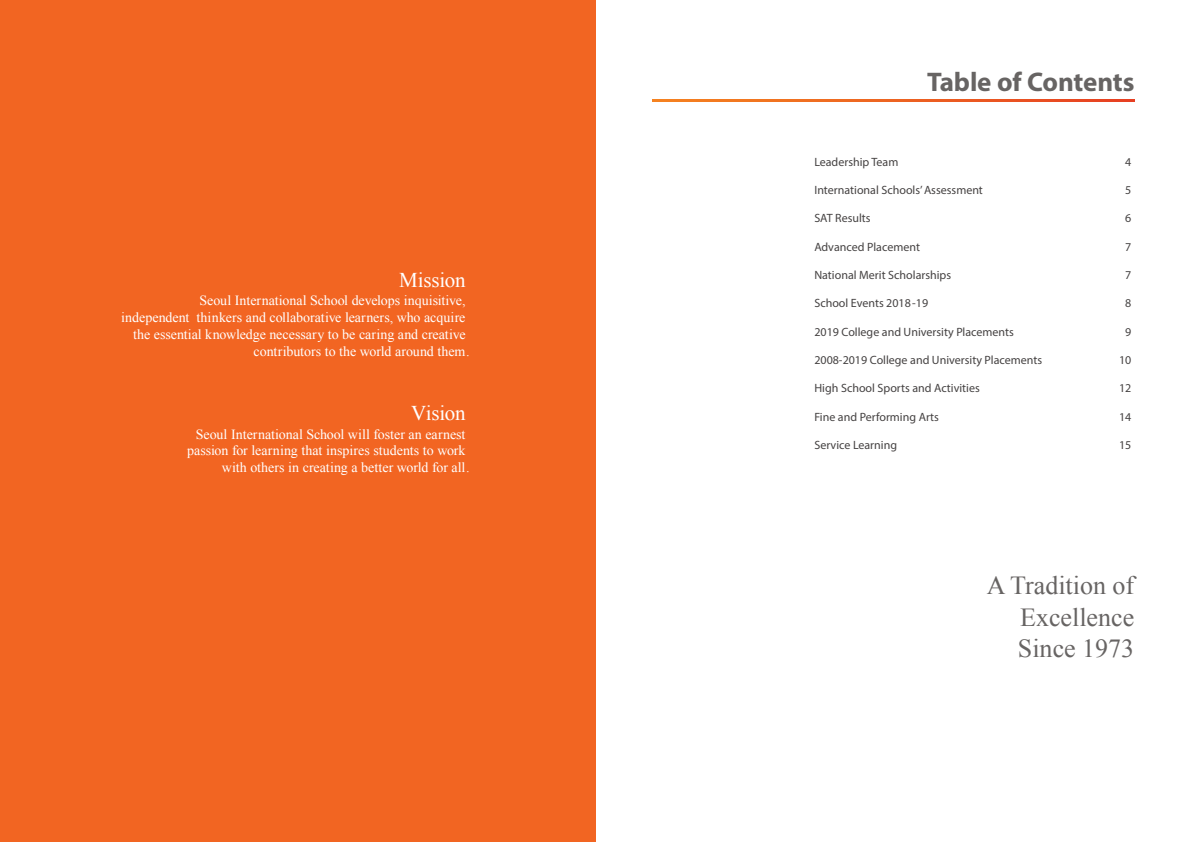
<style>
.page{position:relative;width:1191px;height:842px;background:#fff}
.page>*{position:absolute;margin:0;border:0;box-sizing:border-box;transform-origin:0 0}
.t1{font:700 27px "Myriad Pro";letter-spacing:-.005em;color:#676463}
.t2{font:26px/31.2px "Times New Roman";color:#676463;text-align:justify}
.t3{font:21px "Times New Roman";letter-spacing:-.01em;color:#fff}
.t4{font:14px "Times New Roman";color:#fff}
.t5{font:12px "Myriad Pro";color:#454242}
</style>
<div class="page">
<div style="left:0;top:0;width:595px;height:842px;background:#f26522"></div>
<svg style="left:652px;top:99px;width:482px;height:3px"></svg>
<h3 class="t3" style="left:399px;top:266px;width:68px">Mission</h3>
<p class="t4" style="left:199px;top:291px;width:267px">Seoul International School develops inquisitive,</p>
<p class="t4" style="left:121px;top:308px;width:346px">independent thinkers and collaborative learners, who acquire</p>
<p class="t4" style="left:133px;top:325px;width:334px">the essential knowledge necessary to be caring and creative</p>
<p class="t4" style="left:254px;top:342px;width:218px">contributors to the world around them.</p>
<h3 class="t3" style="left:411px;top:399px;width:56px">Vision</h3>
<p class="t4" style="left:196px;top:424px;width:271px">Seoul International School will foster an earnest</p>
<p class="t4" style="left:187px;top:441px;width:280px">passion for learning that inspires students to work</p>
<p class="t4" style="left:222px;top:458px;width:249px">with others in creating a better world for all.</p>
<h1 class="t1" style="left:927px;top:64px;width:209px">Table of Contents</h1>
<p class="t5" style="left:814px;top:154px;width:86px">Leadership Team</p>
<p class="t5" style="left:1125px;top:154px;width:8px">4</p>
<p class="t5" style="left:814px;top:182px;width:170px">International Schools’ Assessment</p>
<p class="t5" style="left:1125px;top:182px;width:8px">5</p>
<p class="t5" style="left:814px;top:211px;width:58px">SAT Results</p>
<p class="t5" style="left:1125px;top:211px;width:8px">6</p>
<p class="t5" style="left:814px;top:239px;width:107px">Advanced Placement</p>
<p class="t5" style="left:1125px;top:239px;width:8px">7</p>
<p class="t5" style="left:814px;top:267px;width:138px">National Merit Scholarships</p>
<p class="t5" style="left:1125px;top:267px;width:8px">7</p>
<p class="t5" style="left:814px;top:296px;width:115px">School Events 2018 -19</p>
<p class="t5" style="left:1125px;top:296px;width:8px">8</p>
<p class="t5" style="left:814px;top:324px;width:201px">2019 College and University Placements</p>
<p class="t5" style="left:1125px;top:324px;width:8px">9</p>
<p class="t5" style="left:814px;top:353px;width:229px">2008-2019 College and University Placements</p>
<p class="t5" style="left:1119px;top:353px;width:14px">10</p>
<p class="t5" style="left:814px;top:381px;width:167px">High School Sports and Activities</p>
<p class="t5" style="left:1119px;top:381px;width:14px">12</p>
<p class="t5" style="left:814px;top:409px;width:126px">Fine and Performing Arts</p>
<p class="t5" style="left:1119px;top:409px;width:14px">14</p>
<p class="t5" style="left:814px;top:438px;width:84px">Service Learning</p>
<p class="t5" style="left:1119px;top:438px;width:14px">15</p>
<h2 class="t2" style="left:1018px;top:570px;width:118px;text-indent:-31px">A Tradition of Excellence Since 1973</h2>
</div>
